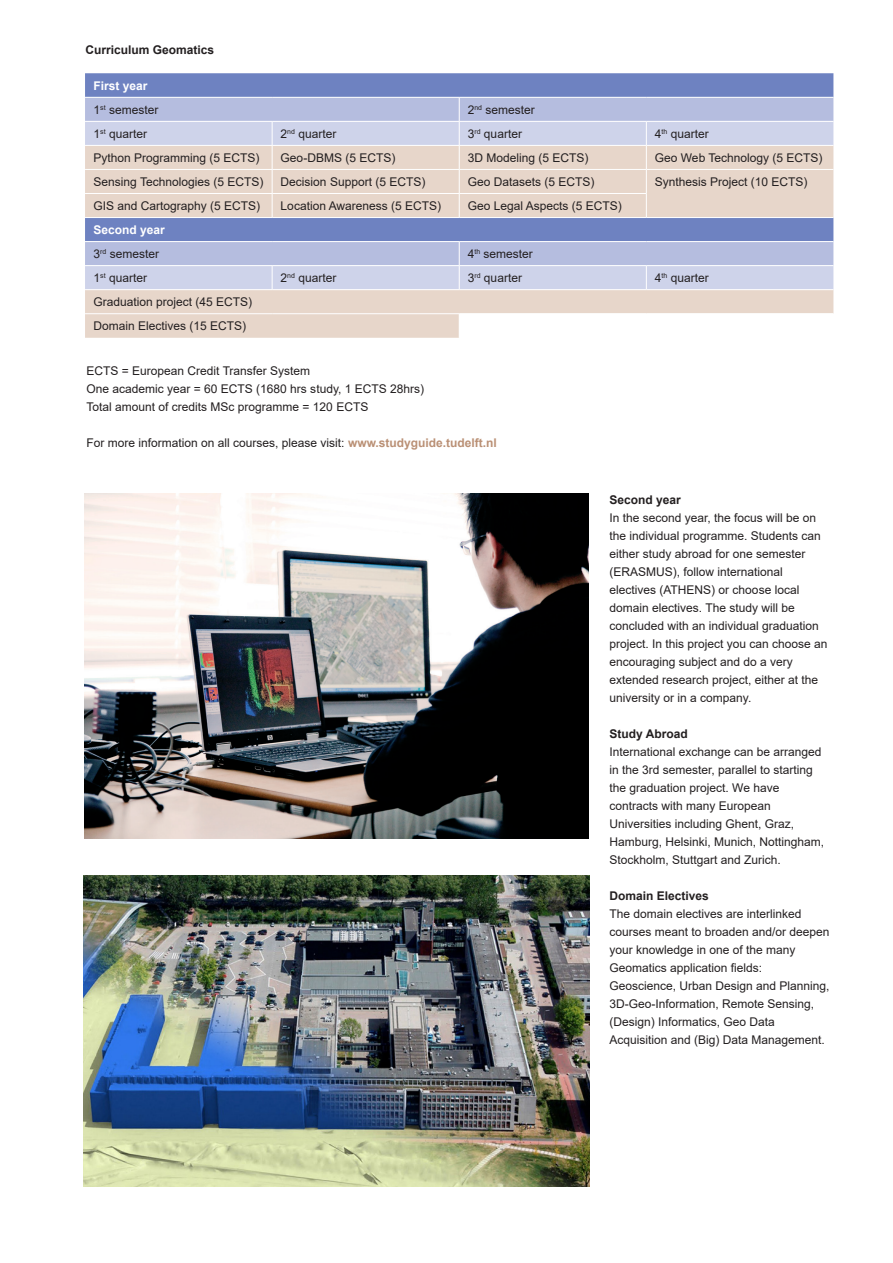
<style>
.page{position:relative;width:893px;height:1263px;background:#fff}
.page>*{position:absolute;margin:0;border:0;box-sizing:border-box;transform-origin:0 0}
._00_Platte_tekst_zwa{font:12px "Arial";color:#231f20}
.tabel_platte_tekst{font:12px "Arial";color:#231f20}
._00_Platte_tekst_zwa-2{font:700 12px "Arial";color:#231f20}
._04_Subkop_zwart{font:700 12px "Arial";color:#231f20}
.tabel_bold_tekst{font:700 12px "Arial";color:#fff}
.s1{font-weight:700;color:#ba9075}
</style>
<div class="page">
<img style="left:85px;top:494px;width:503px;height:345px">
<svg style="left:85px;top:73px;width:748px;height:24px;background:#7084c2"></svg>
<div style="left:85px;top:98px;width:748px;height:23px;background:#b5bddf"></div>
<div style="left:85px;top:122px;width:748px;height:23px;background:#ced3ea"></div>
<svg style="left:85px;top:146px;width:748px;height:192px;background:#cdc7d0"></svg>
<hr style="left:85px;top:169px;width:187px;height:1px;background:#fff">
<hr style="left:272px;top:169px;width:187px;height:1px;background:#fff">
<hr style="left:459px;top:169px;width:187px;height:1px;background:#fff">
<hr style="left:85px;top:193px;width:187px;height:1px;background:#fff">
<svg style="left:272px;top:266px;width:1px;height:23px"></svg>
<svg style="left:646px;top:266px;width:1px;height:23px"></svg>
<hr style="left:272px;top:193px;width:187px;height:1px;background:#fff">
<svg style="left:272px;top:122px;width:1px;height:95px"></svg>
<hr style="left:459px;top:193px;width:188px;height:1px;background:#fff">
<hr style="left:272px;top:145px;width:187px;height:1px;background:#fff">
<hr style="left:85px;top:217px;width:187px;height:1px;background:#fff">
<hr style="left:272px;top:217px;width:187px;height:1px;background:#fff">
<hr style="left:459px;top:217px;width:187px;height:1px;background:#fff">
<hr style="left:646px;top:217px;width:187px;height:1px;background:#fff">
<hr style="left:85px;top:289px;width:187px;height:1px;background:#fff">
<hr style="left:272px;top:289px;width:187px;height:1px;background:#fff">
<hr style="left:459px;top:289px;width:187px;height:1px;background:#fff">
<hr style="left:646px;top:289px;width:187px;height:1px;background:#fff">
<hr style="left:459px;top:313px;width:187px;height:1px;background:#fff">
<hr style="left:646px;top:313px;width:187px;height:1px;background:#fff">
<hr style="left:85px;top:241px;width:187px;height:1px;background:#fff">
<hr style="left:272px;top:241px;width:187px;height:1px;background:#fff">
<hr style="left:85px;top:265px;width:187px;height:1px;background:#fff">
<hr style="left:272px;top:265px;width:187px;height:1px;background:#fff">
<svg style="left:459px;top:98px;width:1px;height:119px"></svg>
<hr style="left:459px;top:121px;width:187px;height:1px;background:#fff">
<hr style="left:459px;top:241px;width:187px;height:1px;background:#fff">
<svg style="left:459px;top:242px;width:1px;height:47px"></svg>
<hr style="left:646px;top:241px;width:187px;height:1px;background:#fff">
<hr style="left:459px;top:265px;width:187px;height:1px;background:#fff">
<hr style="left:646px;top:265px;width:187px;height:1px;background:#fff">
<hr style="left:85px;top:313px;width:187px;height:1px;background:#fff">
<hr style="left:272px;top:313px;width:187px;height:1px;background:#fff">
<svg style="left:459px;top:314px;width:374px;height:24px"></svg>
<hr style="left:646px;top:169px;width:187px;height:1px;background:#fff">
<svg style="left:646px;top:122px;width:1px;height:95px"></svg>
<img style="left:84px;top:875px;width:505px;height:311px">
<p class="_04_Subkop_zwart" style="left:86px;top:41px;width:130px">Curriculum Geomatics</p>
<p class="tabel_bold_tekst" style="left:94px;top:77px;width:56px">First year</p>
<p class="tabel_platte_tekst" style="left:94px;top:101px;width:66px">1<sup>st</sup> semester</p>
<p class="tabel_platte_tekst" style="left:468px;top:101px;width:69px">2<sup>nd</sup> semester</p>
<p class="tabel_platte_tekst" style="left:94px;top:125px;width:55px">1<sup>st</sup> quarter</p>
<p class="tabel_platte_tekst" style="left:281px;top:125px;width:57px">2<sup>nd</sup> quarter</p>
<p class="tabel_platte_tekst" style="left:468px;top:125px;width:56px">3<sup>rd</sup> quarter</p>
<p class="tabel_platte_tekst" style="left:655px;top:125px;width:55px">4<sup>th</sup> quarter</p>
<p class="tabel_platte_tekst" style="left:94px;top:149px;width:168px">Python Programming (5 ECTS)</p>
<p class="tabel_platte_tekst" style="left:281px;top:149px;width:116px">Geo-DBMS (5 ECTS)</p>
<p class="tabel_platte_tekst" style="left:468px;top:149px;width:122px">3D Modeling (5 ECTS)</p>
<p class="tabel_platte_tekst" style="left:655px;top:149px;width:169px">Geo Web Technology (5 ECTS)</p>
<p class="tabel_platte_tekst" style="left:94px;top:173px;width:171px">Sensing Technologies (5 ECTS)</p>
<p class="tabel_platte_tekst" style="left:281px;top:173px;width:146px">Decision Support (5 ECTS)</p>
<p class="tabel_platte_tekst" style="left:468px;top:173px;width:128px">Geo Datasets (5 ECTS)</p>
<p class="tabel_platte_tekst" style="left:655px;top:173px;width:154px">Synthesis Project (10 ECTS)</p>
<p class="tabel_platte_tekst" style="left:94px;top:197px;width:168px">GIS and Cartography (5 ECTS)</p>
<p class="tabel_platte_tekst" style="left:281px;top:197px;width:162px">Location Awareness (5 ECTS)</p>
<p class="tabel_platte_tekst" style="left:468px;top:197px;width:156px">Geo Legal Aspects (5 ECTS)</p>
<p class="tabel_bold_tekst" style="left:94px;top:221px;width:73px">Second year</p>
<p class="tabel_platte_tekst" style="left:94px;top:245px;width:67px">3<sup>rd</sup> semester</p>
<p class="tabel_platte_tekst" style="left:468px;top:245px;width:67px">4<sup>th</sup> semester</p>
<p class="tabel_platte_tekst" style="left:94px;top:270px;width:55px">1<sup>st</sup> quarter</p>
<p class="tabel_platte_tekst" style="left:281px;top:270px;width:57px">2<sup>nd</sup> quarter</p>
<p class="tabel_platte_tekst" style="left:468px;top:270px;width:56px">3<sup>rd</sup> quarter</p>
<p class="tabel_platte_tekst" style="left:655px;top:270px;width:55px">4<sup>th</sup> quarter</p>
<p class="tabel_platte_tekst" style="left:94px;top:294px;width:160px">Graduation project (45 ECTS)</p>
<p class="tabel_platte_tekst" style="left:94px;top:318px;width:154px">Domain Electives (15 ECTS)</p>
<p class="_00_Platte_tekst_zwa" style="left:87px;top:362px;width:225px">ECTS = European Credit Transfer System</p>
<p class="_00_Platte_tekst_zwa" style="left:87px;top:380px;width:339px">One academic year = 60 ECTS (1680 hrs study, 1 ECTS 28hrs)</p>
<p class="_00_Platte_tekst_zwa" style="left:87px;top:398px;width:283px">Total amount of credits MSc programme = 120 ECTS</p>
<p class="_00_Platte_tekst_zwa" style="left:87px;top:434px;width:412px">For more information on all courses, please visit: <span class="s1">www.studyguide.tudelft.nl</span></p>
<p class="_00_Platte_tekst_zwa-2" style="left:609px;top:491px;width:73px">Second year</p>
<p class="_00_Platte_tekst_zwa" style="left:609px;top:510px;width:208px">In the second year, the focus will be on</p>
<p class="_00_Platte_tekst_zwa" style="left:609px;top:528px;width:213px">the individual programme. Students can</p>
<p class="_00_Platte_tekst_zwa" style="left:609px;top:546px;width:198px">either study abroad for one semester</p>
<p class="_00_Platte_tekst_zwa" style="left:609px;top:564px;width:175px">(ERASMUS), follow international</p>
<p class="_00_Platte_tekst_zwa" style="left:609px;top:582px;width:191px">electives (ATHENS) or choose local</p>
<p class="_00_Platte_tekst_zwa" style="left:609px;top:600px;width:187px">domain electives. The study will be</p>
<p class="_00_Platte_tekst_zwa" style="left:609px;top:618px;width:211px">concluded with an individual graduation</p>
<p class="_00_Platte_tekst_zwa" style="left:609px;top:636px;width:220px">project. In this project you can choose an</p>
<p class="_00_Platte_tekst_zwa" style="left:609px;top:654px;width:185px">encouraging subject and do a very</p>
<p class="_00_Platte_tekst_zwa" style="left:609px;top:672px;width:210px">extended research project, either at the</p>
<p class="_00_Platte_tekst_zwa" style="left:609px;top:690px;width:143px">university or in a company.</p>
<p class="_00_Platte_tekst_zwa-2" style="left:609px;top:725px;width:80px">Study Abroad</p>
<p class="_00_Platte_tekst_zwa" style="left:609px;top:744px;width:214px">International exchange can be arranged</p>
<p class="_00_Platte_tekst_zwa" style="left:609px;top:762px;width:205px">in the 3rd semester, parallel to starting</p>
<p class="_00_Platte_tekst_zwa" style="left:609px;top:780px;width:171px">the graduation project. We have</p>
<p class="_00_Platte_tekst_zwa" style="left:609px;top:798px;width:163px">contracts with many European</p>
<p class="_00_Platte_tekst_zwa" style="left:609px;top:816px;width:186px">Universities including Ghent, Graz,</p>
<p class="_00_Platte_tekst_zwa" style="left:609px;top:834px;width:216px">Hamburg, Helsinki, Munich, Nottingham,</p>
<p class="_00_Platte_tekst_zwa" style="left:609px;top:852px;width:173px">Stockholm, Stuttgart and Zurich.</p>
<p class="_00_Platte_tekst_zwa-2" style="left:609px;top:887px;width:101px">Domain Electives</p>
<p class="_00_Platte_tekst_zwa" style="left:609px;top:906px;width:194px">The domain electives are interlinked</p>
<p class="_00_Platte_tekst_zwa" style="left:609px;top:924px;width:222px">courses meant to broaden and/or deepen</p>
<p class="_00_Platte_tekst_zwa" style="left:609px;top:942px;width:188px">your knowledge in one of the many</p>
<p class="_00_Platte_tekst_zwa" style="left:609px;top:960px;width:154px">Geomatics application fields:</p>
<p class="_00_Platte_tekst_zwa" style="left:609px;top:978px;width:222px">Geoscience, Urban Design and Planning,</p>
<p class="_00_Platte_tekst_zwa" style="left:609px;top:996px;width:206px">3D-Geo-Information, Remote Sensing,</p>
<p class="_00_Platte_tekst_zwa" style="left:609px;top:1014px;width:167px">(Design) Informatics, Geo Data</p>
<p class="_00_Platte_tekst_zwa" style="left:609px;top:1032px;width:217px">Acquisition and (Big) Data Management.</p>
</div>
